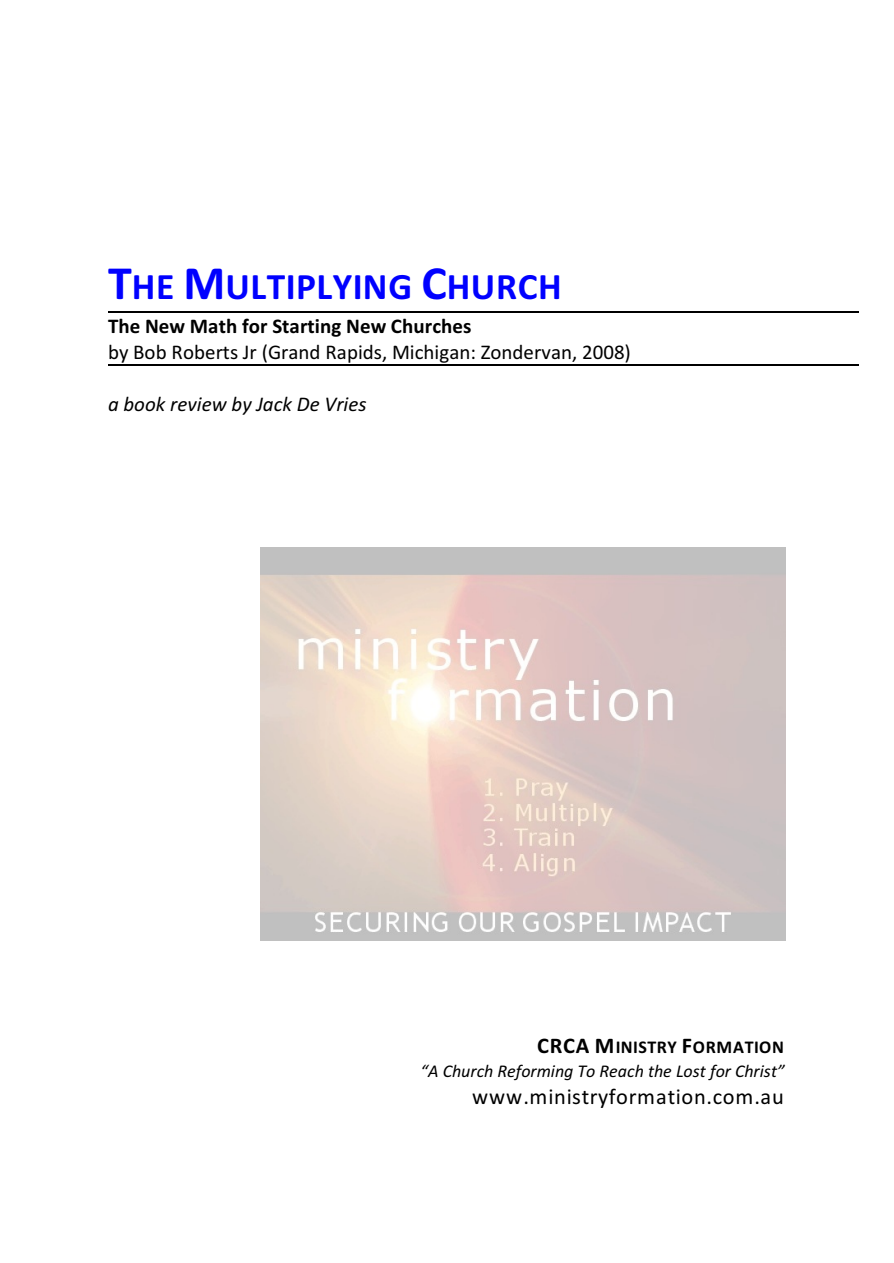
<style>
.page{position:relative;width:894px;height:1263px;background:#fff}
.page>*{position:absolute;margin:0;border:0;box-sizing:border-box;transform-origin:0 0}
.t1{font:700 37.5px "Calibri";letter-spacing:.015em;color:#00f}
.t2{font:22.35px "Calibri";letter-spacing:.03em;color:#000}
.t3{font:21px "Calibri";color:#000}
.t4{font:700 21px "Calibri";letter-spacing:.005em;color:#000}
.t5{font:italic 21px "Calibri";letter-spacing:.005em;color:#000}
.t6{font:italic 18px/23.5px "Calibri";letter-spacing:-.005em;color:#000;text-align:right}
.s1{font-size:48px}
.s2{font-weight:700;font-style:normal;font-size:22.35px}
.s3{font-weight:700;font-style:normal}
</style>
<div class="page">
<img style="left:261px;top:547px;width:524px;height:394px">
<hr style="left:108px;top:312px;width:751px;height:1px;background:#000">
<hr style="left:108px;top:364px;width:751px;height:1px;background:#000">
<h1 class="t1" style="left:108px;top:271px;width:455px"><span class="s1">T</span>HE <span class="s1">M</span>ULTIPLYING <span class="s1">C</span>HURCH</h1>
<p class="t4" style="left:108px;top:317px;width:365px">The New Math for Starting New Churches</p>
<p class="t3" style="left:108px;top:343px;width:524px">by Bob Roberts Jr (Grand Rapids, Michigan: Zondervan, 2008)</p>
<p class="t5" style="left:108px;top:395px;width:260px">a book review by Jack De Vries</p>
<p class="t6" style="left:421px;top:1037px;width:366px"><span class="s2">CRCA M</span><span class="s3">INISTRY</span> <span class="s2">F</span><span class="s3">ORMATION<br></span>“A Church Reforming To Reach the Lost for Christ”</p>
<p class="t2" style="left:472px;top:1088px;width:313px">www.ministryformation.com.au</p>
</div>
